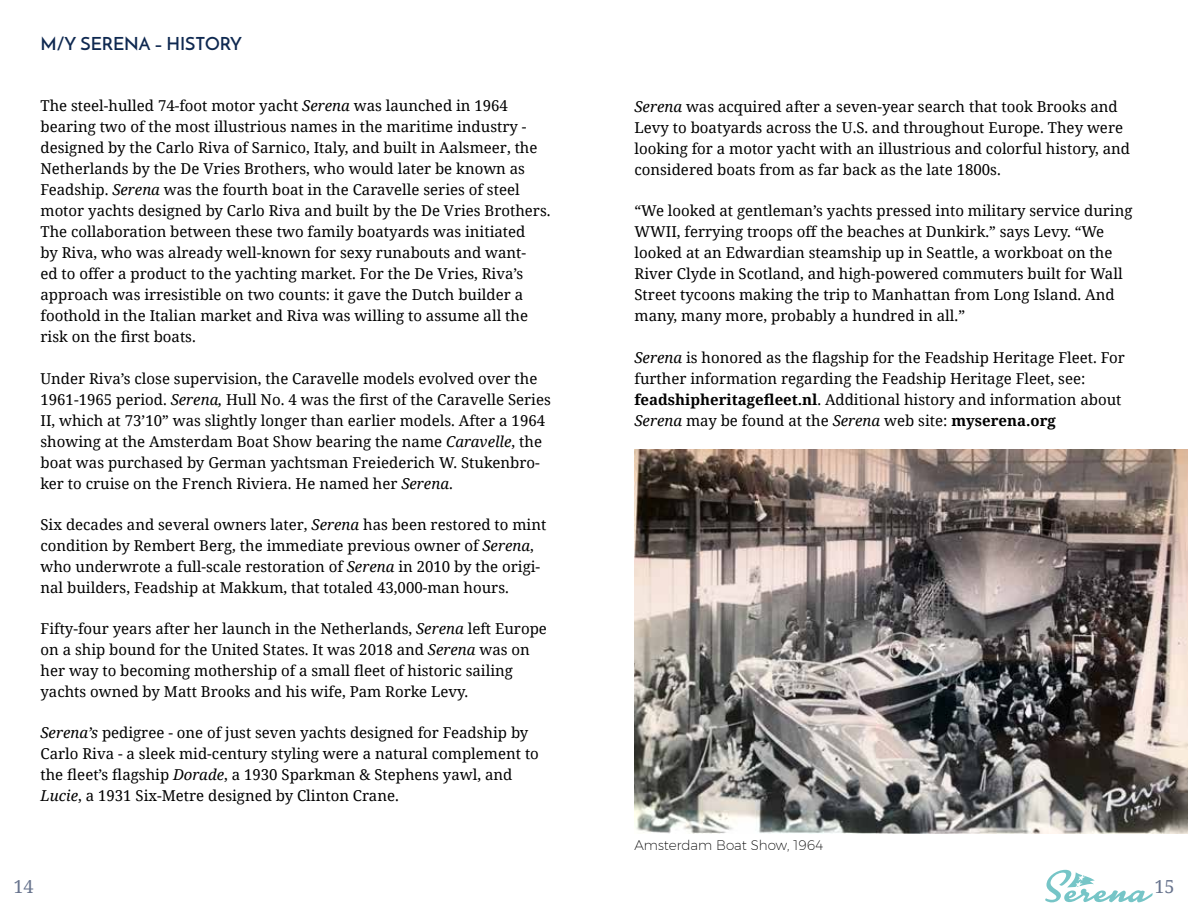
<style>
.page{position:relative;width:1188px;height:918px;background:#fff}
.page>*{position:absolute;margin:0;border:0;box-sizing:border-box;transform-origin:0 0}
.t1{font:18px "Reem Kufi";color:#0e2850}
.t2{font:18px "Noto Serif";color:#67738d}
.t3{font:15px/21px "Noto Serif";color:#000}
.t4{font:200 13.5px "Montserrat";color:#000}
.s1{font-style:italic}
.s2{font-weight:700}
</style>
<div class="page">
<svg style="left:1045px;top:870px;width:108px;height:32px"></svg>
<img style="left:634px;top:449px;width:554px;height:385px">
<p class="t1" style="left:40px;top:32px;width:203px">M/Y SERENA – HISTORY</p>
<p class="t3" style="left:40px;top:95px;width:512px">The steel-hulled 74-foot motor yacht <span class="s1">Serena</span> was launched in 1964 bearing two of the most illustrious names in the maritime industry - designed by the Carlo Riva of Sarnico, Italy, and built in Aalsmeer, the Netherlands by the De Vries Brothers, who would later be known as Feadship. <span class="s1">Serena</span> was the fourth boat in the Caravelle series of steel motor yachts designed by Carlo Riva and built by the De Vries Brothers.<br>The collaboration between these two family boatyards was initiated<br>by Riva, who was already well-known for sexy runabouts and want-<br>ed to offer a product to the yachting market. For the De Vries, Riva’s approach was irresistible on two counts: it gave the Dutch builder a foothold in the Italian market and Riva was willing to assume all the risk on the first boats.</p>
<p class="t3" style="left:40px;top:367px;width:512px">Under Riva’s close supervision, the Caravelle models evolved over the 1961-1965 period. <span class="s1">Serena,</span> Hull No. 4 was the first of the Caravelle Series II, which at 73’10” was slightly longer than earlier models. After a 1964 showing at the Amsterdam Boat Show bearing the name <span class="s1">Caravelle</span>, the boat was purchased by German yachtsman Freiederich W. Stukenbro&shy;ker to cruise on the French Riviera. He named her <span class="s1">Serena</span>.</p>
<p class="t3" style="left:40px;top:513px;width:507px">Six decades and several owners later, <span class="s1">Serena</span> has been restored to mint condition by Rembert Berg, the immediate previous owner of <span class="s1">Serena</span>, who underwrote a full-scale restoration of <span class="s1">Serena</span> in 2010 by the origi&shy;nal builders, Feadship at Makkum, that totaled 43,000-man hours.</p>
<p class="t3" style="left:40px;top:618px;width:508px">Fifty-four years after her launch in the Netherlands, <span class="s1">Serena</span> left Europe on a ship bound for the United States. It was 2018 and <span class="s1">Serena</span> was on her way to becoming mothership of a small fleet of historic sailing yachts owned by Matt Brooks and his wife, Pam Rorke Levy.</p>
<p class="t3" style="left:40px;top:722px;width:500px"><span class="s1">Serena’s</span> pedigree - one of just seven yachts designed for Feadship by Carlo Riva - a sleek mid-century styling were a natural complement to the fleet’s flagship <span class="s1">Dorade</span>, a 1930 Sparkman &amp; Stephens yawl, and <span class="s1">Lucie</span>, a 1931 Six-Metre designed by Clinton Crane.</p>
<p class="t3" style="left:634px;top:96px;width:497px"><span class="s1">Serena</span> was acquired after a seven-year search that took Brooks and Levy to boatyards across the U.S. and throughout Europe. They were looking for a motor yacht with an illustrious and colorful history, and considered boats from as far back as the late 1800s.</p>
<p class="t3" style="left:634px;top:200px;width:499px">“We looked at gentleman’s yachts pressed into military service during WWII, ferrying troops off the beaches at Dunkirk.” says Levy. “We looked at an Edwardian steamship up in Seattle, a workboat on the River Clyde in Scotland, and high-powered commuters built for Wall Street tycoons making the trip to Manhattan from Long Island. And many, many more, probably a hundred in all.”</p>
<p class="t3" style="left:634px;top:346px;width:492px"><span class="s1">Serena</span> is honored as the flagship for the Feadship Heritage Fleet. For further information regarding the Feadship Heritage Fleet, see: <span class="s2">feadshipheritagefleet.nl</span>. Additional history and information about <span class="s1">Serena</span> may be found at the <span class="s1">Serena</span> web site: <span class="s2">myserena.org</span></p>
<p class="t4" style="left:634px;top:835px;width:190px">Amsterdam Boat Show, 1964</p>
<p class="t2" style="left:14px;top:874px;width:22px">14</p>
<p class="t2" style="left:1154px;top:874px;width:22px">15</p>
</div>
